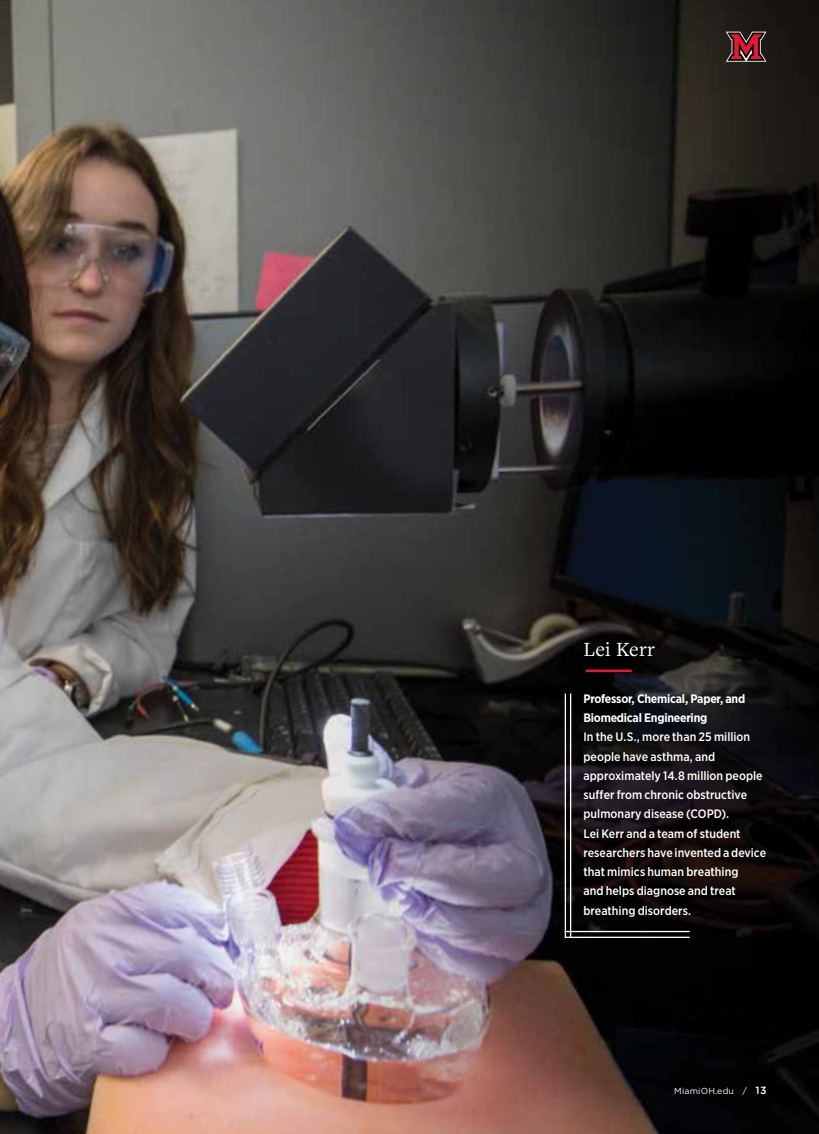
<style>
.page{position:relative;width:819px;height:1134px;background:#fff}
.page>*{position:absolute;margin:0;border:0;box-sizing:border-box;transform-origin:0 0}
.t1{font:21px "Freight Text Pro";letter-spacing:.01em;color:#fff}
.t2{font:500 12.25px/19.2px "Gotham Narrow";color:#fff}
.t3{font:700 12.25px/19.2px "Gotham Narrow";letter-spacing:-.02em;color:#fff}
.t4{font:8.75px "Gotham";letter-spacing:.02em;color:#fff}
.s1{font-family:"Gotham Rounded";font-weight:500;font-size:10.5px}
</style>
<div class="page">
<img style="left:0;top:0;width:819px;height:1134px">
<svg style="left:726px;top:32px;width:41px;height:30px"></svg>
<hr style="left:565px;top:937px;width:125px;height:1px;background:#fff">
<hr style="left:565px;top:931px;width:125px;height:1px;background:#fff">
<hr style="left:565px;top:694px;width:1px;height:244px;background:#fff">
<hr style="left:570px;top:694px;width:1px;height:244px;background:#fff">
<hr style="left:586px;top:670px;width:46px;height:2px;background:#e31837">
<h4 class="t1" style="left:583px;top:635px;width:73px">Lei Kerr</h4>
<p class="t3" style="left:583px;top:689px;width:163px">Professor, Chemical, Paper, and<br>Biomedical Engineering</p>
<p class="t2" style="left:583px;top:727px;width:184px">In the U.S., more than 25 million people have asthma, and approximately 14.8 million people suffer from chronic obstructive pulmonary disease (COPD).<br>Lei Kerr and a team of student researchers have invented a device that mimics human breathing<br>and helps diagnose and treat breathing disorders.</p>
<p class="t4" style="left:674px;top:1085px;width:94px">MiamiOH.edu / <span class="s1">13</span></p>
</div>
